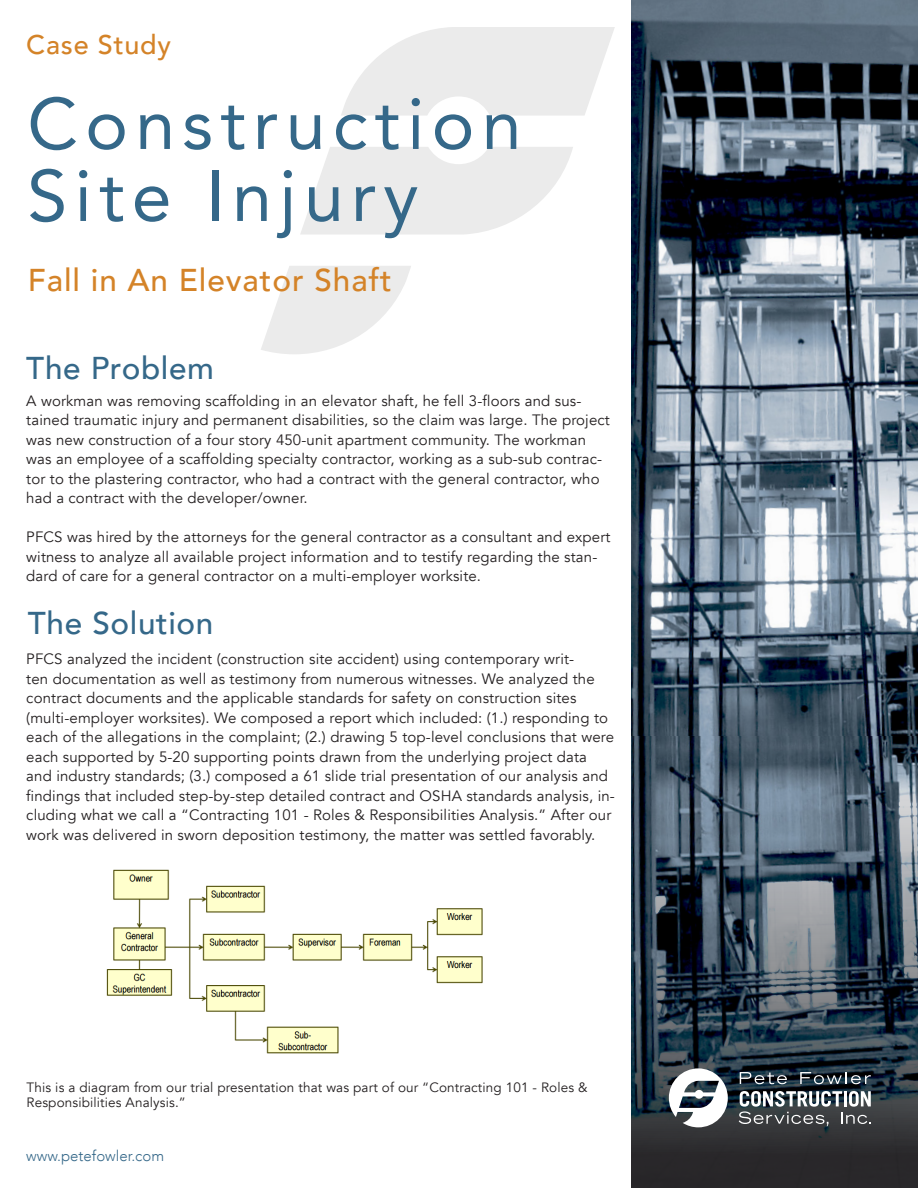
<style>
.page{position:relative;width:918px;height:1188px;background:#fff}
.page>*{position:absolute;margin:0;border:0;box-sizing:border-box;transform-origin:0 0}
.t1{font:72px/72px "Avenir";letter-spacing:.1em;color:#356889}
.t2{font:500 31.5px "Avenir";letter-spacing:.03em;color:#d48328}
.t3{font:500 31.5px "Avenir";letter-spacing:.02em;color:#356889}
.t4{font:500 27px "Avenir";letter-spacing:.03em;color:#d48328}
.t5{font:15px/19.5px "Avenir";letter-spacing:.01em;color:#231f20}
.t6{font:300 15px "Avenir";color:#356889}
.t7{font:13.5px/15px "Avenir";letter-spacing:.01em;color:#231f20}
</style>
<div class="page">
<svg style="left:261px;top:27px;width:354px;height:327px"></svg>
<img style="left:631px;top:0;width:287px;height:737px">
<img style="left:106px;top:869px;width:377px;height:185px">
<svg style="left:631px;top:737px;width:287px;height:451px;background:#3b4854"></svg>
<svg style="left:669px;top:1068px;width:59px;height:59px"></svg>
<svg style="left:740px;top:1072px;width:47px;height:12px"></svg>
<svg style="left:800px;top:1072px;width:71px;height:12px"></svg>
<svg style="left:739px;top:1091px;width:132px;height:35px"></svg>
<p class="t4" style="left:26px;top:21px;width:146px">Case Study</p>
<p class="t1" style="left:27px;top:86px;width:496px">Construction<br>Site Injury</p>
<p class="t2" style="left:28px;top:253px;width:365px">Fall in An Elevator Shaft</p>
<p class="t3" style="left:26px;top:341px;width:189px">The Problem</p>
<p class="t5" style="left:26px;top:391px;width:585px">A workman was removing scaffolding in an elevator shaft, he fell 3-floors and sus&shy;tained traumatic injury and permanent disabilities, so the claim was large. The project was new construction of a four story 450-unit apartment community. The workman was an employee of a scaffolding specialty contractor, working as a sub-sub contrac&shy;tor to the plastering contractor, who had a contract with the general contractor, who had a contract with the developer/owner.</p>
<p class="t5" style="left:26px;top:527px;width:586px">PFCS was hired by the attorneys for the general contractor as a consultant and expert witness to analyze all available project information and to testify regarding the stan&shy;dard of care for a general contractor on a multi-employer worksite.</p>
<p class="t3" style="left:28px;top:595px;width:187px">The Solution</p>
<p class="t5" style="left:26px;top:650px;width:590px">PFCS analyzed the incident (construction site accident) using contemporary writ-<br>ten documentation as well as testimony from numerous witnesses. We analyzed the contract documents and the applicable standards for safety on construction sites (multi-employer worksites). We composed a report which included: (1.) responding to each of the allegations in the complaint; (2.) drawing 5 top-level conclusions that were each supported by 5-20 supporting points drawn from the underlying project data and industry standards; (3.) composed a 61 slide trial presentation of our analysis and findings that included step-by-step detailed contract and OSHA standards analysis, in&shy;cluding what we call a “Contracting 101 - Roles &amp; Responsibilities Analysis.” After our work was delivered in sworn deposition testimony, the matter was settled favorably.</p>
<p class="t7" style="left:27px;top:1080px;width:563px">This is a diagram from our trial presentation that was part of our “Contracting 101 - Roles &amp;<br>Responsibilities Analysis.”</p>
<p class="t6" style="left:26px;top:1147px;width:139px">www.petefowler.com</p>
</div>
